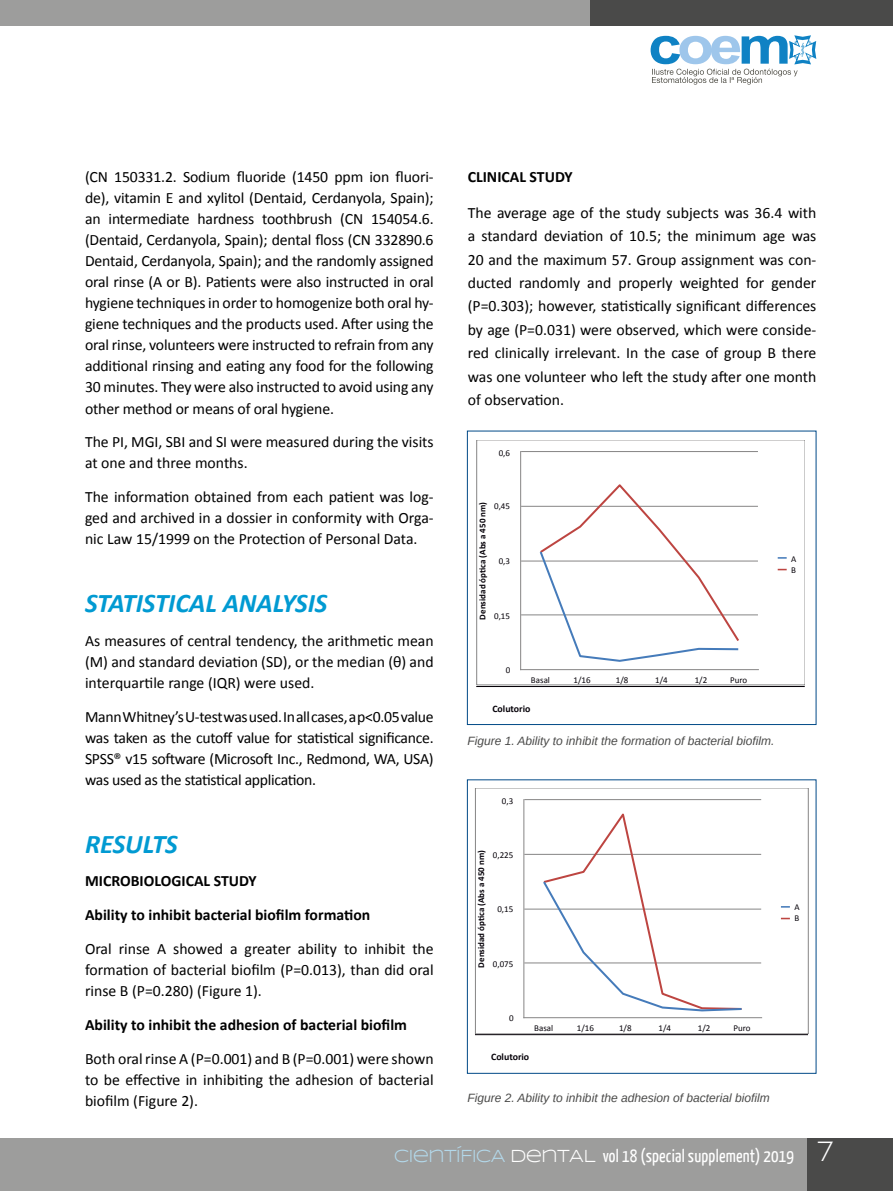
<style>
.page{position:relative;width:893px;height:1191px;background:#fff}
.page>*{position:absolute;margin:0;border:0;box-sizing:border-box;transform-origin:0 0}
.t1{font:italic 700 27px "Calibri";letter-spacing:-.005em;color:#019ad2}
.t2{font:18px "Yanone Kaffeesatz";letter-spacing:.01em;color:#fff}
.t3{font:15.75px/21px "Calibri";color:#000;text-align:justify}
.t4{font:700 15.75px/33.8px "Calibri";color:#000}
.t5{font:700 12.6px "Times New Roman";color:#050008}
.t6{font:italic 12px "Arimo";color:#4a4a49}
.t7{font:700 9.9px "Calibri";color:#050008}
.t8{font:9px/11.7px "Calibri";color:#050008}
.t9{font:700 9px "Calibri";color:#050008}
.s1{font-family:"Syncopate";color:#b3d8ea}
.s2{font-family:"Syncopate"}
.s3{font-family:"Walkway";font-weight:700;font-size:30px}
</style>
<div class="page">
<div style="left:0;top:1138px;width:893px;height:53px;background:#9d9d9c"></div>
<div style="left:808px;top:1138px;width:85px;height:53px;background:#4a4a49"></div>
<div style="left:0;top:0;width:893px;height:25px;background:#9d9d9c"></div>
<div style="left:591px;top:0;width:302px;height:25px;background:#4a4a49"></div>
<svg style="left:651px;top:35px;width:165px;height:50px"></svg>
<hr style="left:476px;top:686px;width:329px;height:1px;background:#050008">
<div style="left:476px;top:440px;width:329px;height:245px;border:1px solid #868585"></div>
<hr style="left:521px;top:614px;width:237px;height:1px;background:#868585">
<hr style="left:521px;top:560px;width:237px;height:1px;background:#868585">
<hr style="left:521px;top:506px;width:237px;height:1px;background:#868585">
<hr style="left:521px;top:451px;width:237px;height:1px;background:#868585">
<hr style="left:520px;top:451px;width:1px;height:218px;background:#868585">
<hr style="left:521px;top:669px;width:237px;height:1px;background:#868585">
<svg style="left:538px;top:484px;width:203px;height:178px"></svg>
<div style="left:467px;top:431px;width:349px;height:294px;border:1px solid #004987"></div>
<hr style="left:475px;top:1034px;width:333px;height:1px;background:#050008">
<hr style="left:524px;top:962px;width:237px;height:1px;background:#868585">
<hr style="left:524px;top:908px;width:237px;height:1px;background:#868585">
<hr style="left:524px;top:854px;width:237px;height:1px;background:#868585">
<hr style="left:524px;top:799px;width:237px;height:1px;background:#868585">
<hr style="left:523px;top:799px;width:1px;height:218px;background:#868585">
<hr style="left:524px;top:1017px;width:238px;height:1px;background:#868585">
<svg style="left:541px;top:813px;width:203px;height:199px"></svg>
<svg style="left:781px;top:917px;width:9px;height:2px"></svg>
<p class="t3" style="left:85px;top:166px;width:350px">(CN 150331.2. Sodium fluoride (1450 ppm ion fluori&shy;de), vitamin E and xylitol (Dentaid, Cerdanyola, Spain); an intermediate hardness toothbrush (CN 154054.6. (Dentaid, Cerdanyola, Spain); dental floss (CN 332890.6<br>Dentaid, Cerdanyola, Spain); and the randomly assigned oral rinse (A or B). Patients were also instructed in oral hygiene techniques in order to homogenize both oral hy&shy;giene techniques and the products used. After using the oral rinse, volunteers were instructed to refrain from any additional rinsing and eating any food for the following 30 minutes. They were also instructed to avoid using any other method or means of oral hygiene.</p>
<p class="t3" style="left:85px;top:431px;width:350px">The PI, MGI, SBI and SI were measured during the visits at one and three months.</p>
<p class="t3" style="left:85px;top:486px;width:350px">The information obtained from each patient was log&shy;ged and archived in a dossier in conformity with Orga&shy;nic Law 15/1999 on the Protection of Personal Data.</p>
<h1 class="t1" style="left:85px;top:586px;width:244px">STATISTICAL ANALYSIS</h1>
<p class="t3" style="left:85px;top:630px;width:350px">As measures of central tendency, the arithmetic mean (M) and standard deviation (SD), or the median (θ) and interquartile range (IQR) were used.</p>
<p class="t3" style="left:85px;top:706px;width:350px">Mann Whitney’s U-test was used. In all cases, a p&lt;0.05 value was taken as the cutoff value for statistical significance.<br>SPSS® v15 software (Microsoft Inc., Redmond, WA, USA) was used as the statistical application.</p>
<h1 class="t1" style="left:85px;top:826px;width:94px">RESULTS</h1>
<p class="t4" style="left:85px;top:864px;width:287px">MICROBIOLOGICAL STUDY<br>Ability to inhibit bacterial biofilm formation</p>
<p class="t3" style="left:85px;top:938px;width:350px">Oral rinse A showed a greater ability to inhibit the formation of bacterial biofilm (P=0.013), than did oral rinse B (P=0.280) (Figure 1).</p>
<p class="t4" style="left:85px;top:1007px;width:323px">Ability to inhibit the adhesion of bacterial biofilm</p>
<p class="t3" style="left:85px;top:1048px;width:350px">Both oral rinse A (P=0.001) and B (P=0.001) were shown to be effective in inhibiting the adhesion of bacterial biofilm (Figure 2).</p>
<p class="t4" style="left:468px;top:160px;width:106px">CLINICAL STUDY</p>
<p class="t3" style="left:468px;top:201px;width:350px;line-height:23.4px">The average age of the study subjects was 36.4 with a standard deviation of 10.5; the minimum age was 20 and the maximum 57. Group assignment was con&shy;ducted randomly and properly weighted for gender (P=0.303); however, statistically significant differences by age (P=0.031) were observed, which were conside&shy;red clinically irrelevant. In the case of group B there was one volunteer who left the study after one month of observation.</p>
<p class="t5" style="left:476px;top:374px;width:58px">FIGURAS</p>
<p class="t8" style="left:499px;top:447px;width:13px">0,6</p>
<p class="t9" style="left:477px;top:619px;width:119px;rotate:-90deg">Densidad óp+ca (Abs a 450 nm)</p>
<p class="t8" style="left:494px;top:500px;width:17px">0,45</p>
<p class="t8" style="left:499px;top:555px;width:13px">0,3</p>
<p class="t8" style="left:494px;top:610px;width:17px">0,15</p>
<p class="t8" style="left:791px;top:552px;width:7px">A<br>B</p>
<p class="t8" style="left:506px;top:664px;width:6px">0</p>
<p class="t8" style="left:531px;top:674px;width:21px">Basal</p>
<p class="t8" style="left:574px;top:674px;width:19px">1/16</p>
<p class="t8" style="left:616px;top:674px;width:14px">1/8</p>
<p class="t8" style="left:655px;top:674px;width:14px">1/4</p>
<p class="t8" style="left:695px;top:674px;width:14px">1/2</p>
<p class="t8" style="left:730px;top:674px;width:19px">Puro</p>
<p class="t7" style="left:492px;top:702px;width:40px">Colutorio</p>
<p class="t6" style="left:467px;top:732px;width:309px">Figure 1. Ability to inhibit the formation of bacterial biofilm.</p>
<p class="t8" style="left:502px;top:795px;width:13px">0,3</p>
<p class="t9" style="left:475px;top:967px;width:119px;rotate:-90deg">Densidad óp+ca (Abs a 450 nm)</p>
<p class="t8" style="left:493px;top:848px;width:22px">0,225</p>
<p class="t8" style="left:497px;top:903px;width:17px">0,15</p>
<p class="t8" style="left:493px;top:958px;width:22px">0,075</p>
<p class="t8" style="left:509px;top:1012px;width:6px">0</p>
<p class="t8" style="left:534px;top:1022px;width:21px">Basal</p>
<p class="t8" style="left:577px;top:1022px;width:19px">1/16</p>
<p class="t8" style="left:619px;top:1022px;width:14px">1/8</p>
<p class="t8" style="left:658px;top:1022px;width:14px">1/4</p>
<p class="t8" style="left:698px;top:1022px;width:14px">1/2</p>
<p class="t8" style="left:733px;top:1022px;width:19px">Puro</p>
<p class="t7" style="left:491px;top:1050px;width:40px">Colutorio</p>
<p class="t6" style="left:467px;top:1089px;width:304px">Figure 2. Ability to inhibit the adhesion of bacterial biofilm</p>
<p class="t8" style="left:794px;top:900px;width:7px">A<br>B</p>
<p class="t2" style="left:394px;top:1144px;width:442px"><span class="s1">CIENTÍFICA</span> <span class="s2">DENTAL</span> vol 18 (special supplement) 2019 <span class="s3">7</span></p>
</div>
